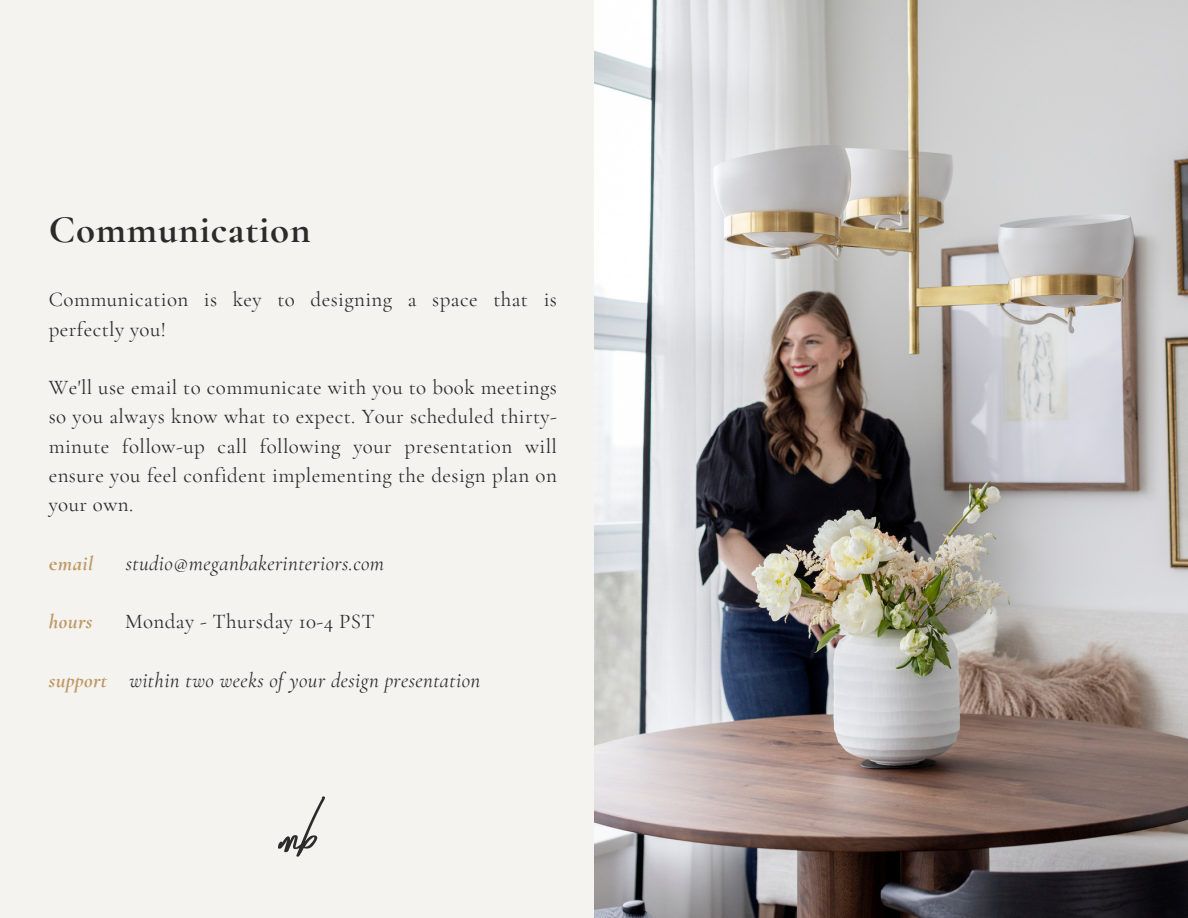
<style>
.page{position:relative;width:1188px;height:918px;background:#f5f3f0}
.page>*{position:absolute;margin:0;border:0;box-sizing:border-box;transform-origin:0 0}
.t1{font:700 39px "Cormorant Garamond";letter-spacing:.02em;color:#2b2b2b}
.t2{font:21px/29.2px "Cormorant Garamond";letter-spacing:.02em;color:#2b2b2b}
.t3{font:italic 21px "Cormorant Garamond";letter-spacing:.02em;color:#2b2b2b}
.t4{font:italic 700 21px "Cormorant Garamond";letter-spacing:.02em;color:#be9a66}
.s1{font-style:normal}
.s2{font-weight:700;color:#be9a66}
</style>
<div class="page">
<img style="left:594px;top:0;width:594px;height:918px">
<img style="left:278px;top:797px;width:46px;height:59px">
<h1 class="t1" style="left:49px;top:206px;width:263px">Communication</h1>
<p class="t2" style="left:49px;top:285px;width:510px">Communication is key to designing a space that is perfectly you!</p>
<p class="t2" style="left:49px;top:373px;width:510px;text-align:justify">We'll use email to communicate with you to book meetings so you always know what to expect. Your scheduled thirty&shy;minute follow-up call following your presentation will ensure you feel confident implementing the design plan on your own.</p>
<p class="t4" style="left:49px;top:550px;width:46px"><span class="s1">e</span>mail</p>
<p class="t3" style="left:126px;top:550px;width:260px">studio@meganbakerinteriors.com</p>
<p class="t4" style="left:49px;top:609px;width:45px">hours</p>
<p class="t2" style="left:125px;top:607px;width:251px">Monday - Thursday 10-4 PST</p>
<p class="t3" style="left:49px;top:667px;width:433px"><span class="s2">support</span> within two weeks of your design presentation</p>
</div>
